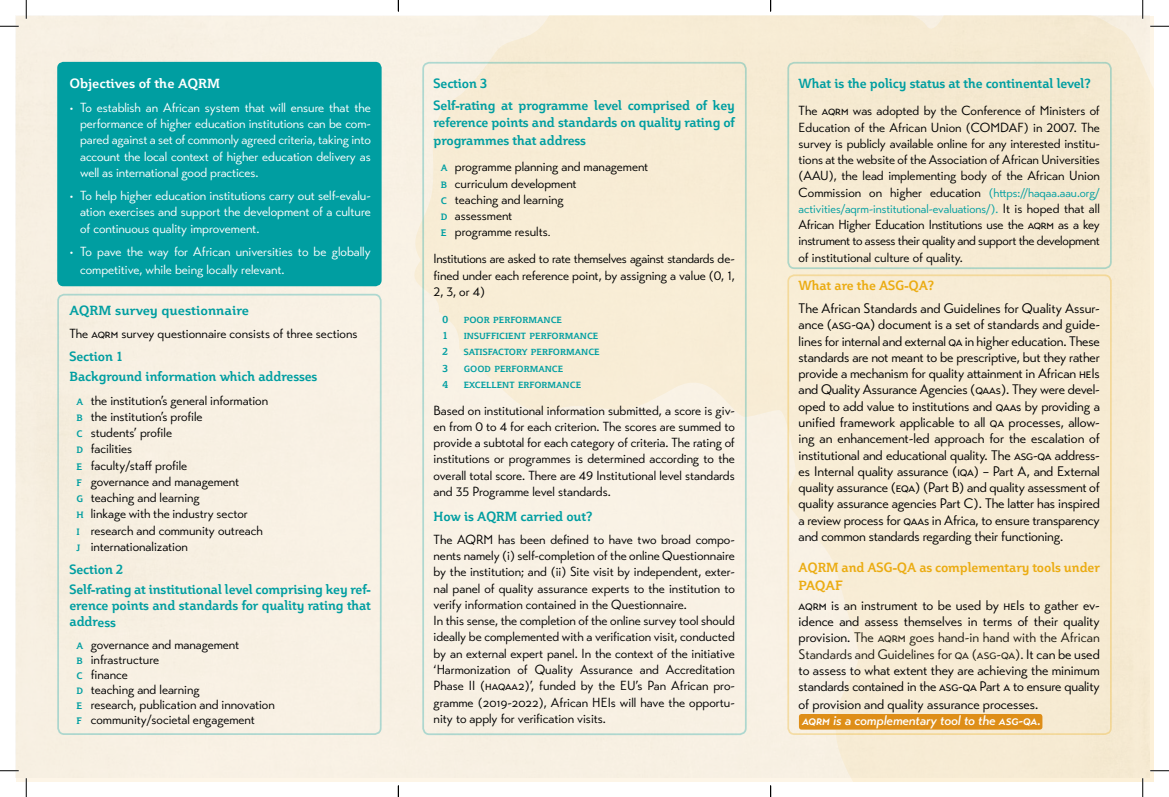
<style>
.page{position:relative;width:1169px;height:797px;background:#fff}
.page>*{position:absolute;margin:0;border:0;box-sizing:border-box;transform-origin:0 0}
.t1{font:13.75px/16.2px "Transat Standard";letter-spacing:-.01em;color:#000;text-align:justify}
.t2{font:italic 500 13.75px "Transat";color:#fff}
.t3{font:13.12px/16.2px "Transat Standard";color:#000;text-align:justify}
.t4{font:13.12px/16.2px "Transat Standard";letter-spacing:-.005em;color:#fff;text-align:justify}
.t5{font:700 13.12px/19.8px "Plume Trial";letter-spacing:-.01em;color:#009ea1;scale:.96 1}
.t6{font:700 13.12px/17.5px "Plume Trial";letter-spacing:-.01em;color:#ebac13;scale:.96 1}
.t7{font:700 13.12px "Plume Trial";letter-spacing:-.01em;color:#009ea1}
.t8{font:700 13.12px "Plume Trial";color:#fff}
.t9{font:12.5px "Transat Standard";color:#009ea1}
.t10{font:700 10px "Plume Trial";color:#009ea1}
.t11{font:700 8.75px "Plume Trial";color:#009ea1}
.s1{font-family:"Plume Trial";font-weight:700;font-size:9.12px;color:#009ea1}
.s2{font-family:"Transat";font-weight:300}
.s3{font-size:12.5px;color:#009ea1}
.s4{font-size:13.12px;color:#000}
.s5{color:#1d1b11}
</style>
<div class="page">
<div style="left:16px;top:16px;width:397px;height:761px;background:#f8f0e3"></div>
<img style="left:413px;top:16px;width:740px;height:765px">
<div style="left:799px;top:714px;width:243px;height:15px;background:#de8e18;border-radius:3px"></div>
<div style="left:787px;top:274px;width:324px;height:461px;border:2px solid #ebac13;border-radius:6px"></div>
<div style="left:57px;top:294px;width:325px;height:441px;border:2px solid #009ea1;border-radius:6px"></div>
<div style="left:57px;top:62px;width:325px;height:224px;background:#009ea1;border-radius:6px"></div>
<div style="left:422px;top:62px;width:324px;height:673px;border:2px solid #009ea1;border-radius:6px"></div>
<div style="left:787px;top:62px;width:324px;height:207px;border:2px solid #009ea1;border-radius:6px"></div>
<svg style="left:0;top:25px;width:19px;height:2px"></svg>
<svg style="left:1150px;top:25px;width:19px;height:2px"></svg>
<svg style="left:0;top:770px;width:19px;height:1px"></svg>
<svg style="left:1150px;top:770px;width:19px;height:1px"></svg>
<svg style="left:25px;top:0;width:2px;height:19px"></svg>
<svg style="left:25px;top:778px;width:2px;height:19px"></svg>
<svg style="left:1142px;top:0;width:1px;height:19px"></svg>
<svg style="left:1142px;top:778px;width:1px;height:19px"></svg>
<svg style="left:398px;top:785px;width:1px;height:12px"></svg>
<svg style="left:770px;top:785px;width:1px;height:12px"></svg>
<p class="t8" style="left:69px;top:75px;width:152px">Objectives of the AQRM</p>
<p class="t4" style="left:80px;top:99px;width:292px;text-indent:-11px">• To establish an African system that will ensure that the performance of higher education institutions can be com&shy;pared against a set of commonly agreed criteria, taking into account the local context of higher education delivery as well as international good practices.</p>
<p class="t4" style="left:80px;top:188px;width:292px;text-indent:-11px">• To help higher education institutions carry out self-evalu&shy;ation exercises and support the development of a culture of continuous quality improvement.</p>
<p class="t4" style="left:80px;top:243px;width:292px;line-height:17.5px;text-indent:-11px">• To pave the way for African universities to be globally competitive, while being locally relevant.</p>
<p class="t7" style="left:69px;top:301px;width:181px">AQRM survey questionnaire</p>
<p class="t3" style="left:69px;top:325px;width:30px">The aqrm</p>
<p class="t3" style="left:121px;top:325px;width:238px">survey questionnaire consists of three sections</p>
<p class="t5" style="left:69px;top:346px;width:260px">Section 1<br>Background information which addresses</p>
<p class="t3" style="left:77px;top:392px;width:193px;text-align:left"><span class="s1">A</span> the institution’s general information<br><span class="s1">B</span> the institution’s profile<br><span class="s1">C</span> students’ profile<br><span class="s1">D</span> facilities<br><span class="s1">E</span> faculty/staff profile<br><span class="s1">F</span> governance and management<br><span class="s1">G</span> teaching and learning<br><span class="s1">H</span> linkage with the industry sector<br><span class="s1">I</span> research and community outreach<br><span class="s1">J</span> internationalization</p>
<p class="t5" style="left:69px;top:559px;width:315px">Section 2<br>Self-rating at institutional level comprising key ref-</p>
<p class="t5" style="left:69px;top:597px;width:315px;line-height:16.2px">erence points and standards for quality rating that address</p>
<p class="t3" style="left:77px;top:636px;width:200px;line-height:15px;text-align:left"><span class="s1">A</span> governance and management<br><span class="s1">B</span> infrastructure<br><span class="s1">C</span> finance<br><span class="s1">D</span> teaching and learning<br><span class="s1">E</span> research, publication and innovation<br><span class="s1">F</span> community/societal engagement</p>
<p class="t5" style="left:433px;top:73px;width:315px;line-height:21px">Section 3<br>Self-rating at programme level comprised of key</p>
<p class="t5" style="left:433px;top:113px;width:315px;line-height:17.5px">reference points and standards on quality rating of programmes that address</p>
<p class="t3" style="left:441px;top:159px;width:209px;text-align:left"><span class="s1">A</span> programme planning and management<br><span class="s1">B</span> curriculum development<br><span class="s1">C</span> teaching and learning<br><span class="s1">D</span> assessment<br><span class="s1">E</span> programme results<span class="s2">.</span></p>
<p class="t3" style="left:433px;top:251px;width:303px">Institutions are asked to rate themselves against standards de&shy;fined under each reference point, by assigning a value (0, 1, 2, 3, or 4)</p>
<p class="t10" style="left:442px;top:313px;width:7px">0</p>
<p class="t11" style="left:464px;top:314px;width:100px">POOR PERFORMANCE</p>
<p class="t10" style="left:442px;top:329px;width:7px">1</p>
<p class="t11" style="left:464px;top:330px;width:136px">INSUFFICIENT PERFORMANCE</p>
<p class="t10" style="left:442px;top:345px;width:7px">2</p>
<p class="t11" style="left:464px;top:346px;width:137px">SATISFACTORY PERFORMANCE</p>
<p class="t10" style="left:442px;top:361px;width:7px">3</p>
<p class="t11" style="left:464px;top:363px;width:101px">GOOD PERFORMANCE</p>
<p class="t10" style="left:442px;top:378px;width:7px">4</p>
<p class="t11" style="left:464px;top:379px;width:119px">EXCELLENT ERFORMANCE</p>
<p class="t3" style="left:433px;top:402px;width:303px">Based on institutional information submitted, a score is giv&shy;en from 0 to 4 for each criterion. The scores are summed to provide a subtotal for each category of criteria. The rating of institutions or programmes is determined according to the overall total score. There are 49 Institutional level standards and 35 Programme level standards.</p>
<p class="t5" style="left:433px;top:506px;width:167px">How is AQRM carried out?</p>
<p class="t3" style="left:433px;top:531px;width:303px;text-align:left">The AQRM has been defined to have two broad compo&shy;nents namely (i) self-completion of the online Questionnaire by the institution; and (ii) Site visit by independent, exter&shy;nal panel of quality assurance experts to the institution to verify information contained in the Questionnaire.<br>In this sense, the completion of the online survey tool should ideally be complemented with a verification visit, conducted by an external expert panel. In the context of the initiative ‘Harmonization of Quality Assurance and Accreditation Phase II (haqaa</p>
<p class="t3" style="left:433px;top:677px;width:303px;text-indent:84px">2)’, funded by the EU’s Pan African pro&shy;gramme (2019-2022), African HEIs will have the opportu&shy;nity to apply for verification visits.</p>
<p class="t5" style="left:798px;top:74px;width:306px">What is the policy status at the continental level?</p>
<p class="t3" style="left:798px;top:103px;width:303px">The AQRM was adopted by the Conference of Ministers of Education of the African Union (COMDAF) in 2007. The survey is publicly available online for any interested institu&shy;tions at the website of the Association of African Universities (AAU), the lead implementing body of the African Union Commission on higher education <span class="s3">(https://haqaa.aau.org/</span></p>
<p class="t9" style="left:798px;top:201px;width:303px">activities/aqrm-institutional-evaluations/). <span class="s4">It is hoped that all</span></p>
<p class="t3" style="left:798px;top:217px;width:303px">African Higher Education Institutions use the AQRM as a key instrument to assess their quality and support the development of institutional culture of quality.</p>
<p class="t6" style="left:798px;top:276px;width:143px">What are the ASG-QA?</p>
<p class="t1" style="left:798px;top:300px;width:303px">The African Standards and Guidelines for Quality Assur&shy;ance (ASG-QA) document is a set of standards and guide&shy;lines for internal and external QA in higher education. These standards are not meant to be prescriptive, but they rather provide a mechanism for quality attainment in African HEIs and Quality Assurance Agencies (QAAs). They were devel&shy;oped to add value to institutions and QAAs by providing a unified framework applicable to all QA processes, allow&shy;ing an enhancement-led approach for the escalation of institutional and educational quality. The ASG-QA address&shy;es Internal quality assurance (IQA) – Part A, and External quality assurance (EQA) (Part B) and quality assessment of quality assurance agencies Part C). The latter has inspired a review process for QAAs in Africa, to ensure transparency and common standards regarding their functioning.</p>
<p class="t6" style="left:798px;top:558px;width:315px">AQRM and ASG-QA as complementary tools under<br>PAQAF</p>
<p class="t1" style="left:798px;top:597px;width:303px">AQRM is an instrument to be used by HEIs to gather ev&shy;idence and assess themselves in terms of their quality provision. <span class="s5">The AQRM goes hand-in hand with the African Standards and Guidelines for QA (ASG-QA).</span> It can be used to assess to what extent they are achieving the minimum standards contained in the ASG-QA Part A to ensure quality</p>
<p class="t1" style="left:798px;top:696px;width:241px">of provision and quality assurance processes.</p>
<p class="t2" style="left:802px;top:712px;width:240px">AQRM is a complementary tool to the ASG-QA.</p>
</div>
